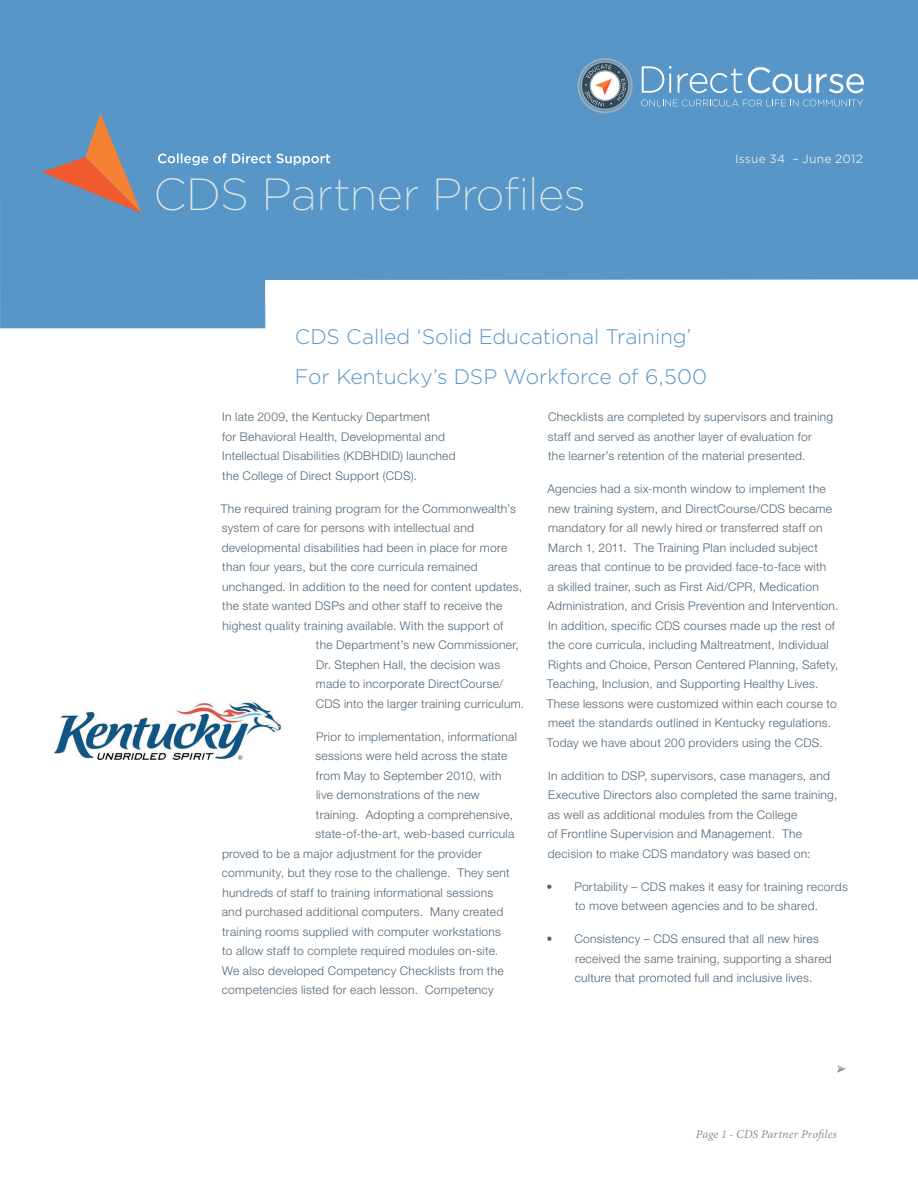
<style>
.page{position:relative;width:918px;height:1188px;background:#fff}
.page>*{position:absolute;margin:0;border:0;box-sizing:border-box;transform-origin:0 0}
.t1{font:200 45px "Gotham";letter-spacing:-.01em;color:#dce8e7}
.t2{font:300 21px/40.5px "Gotham";letter-spacing:-.005em;color:#5796c7}
.t3{font:300 12px/19.5px "Helvetica Neue LT Std";letter-spacing:.025em;color:#506575}
.t4{font:italic 12px "Minion Pro";letter-spacing:.01em;color:#7f909e}
.t5{font:12px "Gotham";letter-spacing:.015em;color:#dce8e7}
</style>
<div class="page">
<svg style="left:0;top:0;width:918px;height:328px;background:#69a1cd"></svg>
<svg style="left:158px;top:153px;width:172px;height:12px;background:#85b3d6"></svg>
<svg style="left:837px;top:1065px;width:9px;height:8px"></svg>
<svg style="left:42px;top:113px;width:99px;height:100px;background:#8a8894"></svg>
<img style="left:54px;top:702px;width:227px;height:58px">
<svg style="left:641px;top:100px;width:222px;height:6px"></svg>
<svg style="left:642px;top:66px;width:29px;height:27px"></svg>
<svg style="left:678px;top:68px;width:64px;height:25px;background:#77aad1"></svg>
<svg style="left:748px;top:67px;width:116px;height:26px"></svg>
<svg style="left:577px;top:58px;width:56px;height:55px"></svg>
<h1 class="t1" style="left:154px;top:170px;width:434px">CDS Partner Profiles</h1>
<p class="t5" style="left:735px;top:152px;width:129px">Issue 34 – June 2012</p>
<h2 class="t2" style="left:295px;top:316px;width:414px">CDS Called ‘Solid Educational Training’<br>For Kentucky’s DSP Workforce of 6,500</h2>
<p class="t3" style="left:222px;top:407px;width:235px">In late 2009, the Kentucky Department<br>for Behavioral Health, Developmental and Intellectual Disabilities (KDBHDID) launched the College of Direct Support (CDS).</p>
<p class="t3" style="left:221px;top:498px;width:296px">The required training program for the Commonwealth’s</p>
<p class="t3" style="left:222px;top:518px;width:254px">system of care for persons with intellectual and</p>
<p class="t3" style="left:222px;top:537px;width:287px">developmental disabilities had been in place for more</p>
<p class="t3" style="left:222px;top:557px;width:257px">than four years, but the core curricula remained</p>
<p class="t3" style="left:222px;top:576px;width:302px">unchanged. In addition to the need for content updates,</p>
<p class="t3" style="left:222px;top:596px;width:282px">the state wanted DSPs and other staff to receive the</p>
<p class="t3" style="left:222px;top:615px;width:282px">highest quality training available. With the support of</p>
<p class="t3" style="left:316px;top:635px;width:204px">the Department’s new Commissioner,</p>
<p class="t3" style="left:316px;top:654px;width:186px">Dr. Stephen Hall, the decision was</p>
<p class="t3" style="left:316px;top:674px;width:189px">made to incorporate DirectCourse/</p>
<p class="t3" style="left:316px;top:693px;width:210px">CDS into the larger training curriculum.</p>
<p class="t3" style="left:316px;top:726px;width:202px">Prior to implementation, informational</p>
<p class="t3" style="left:315px;top:746px;width:193px">sessions were held across the state</p>
<p class="t3" style="left:316px;top:765px;width:187px">from May to September 2010, with</p>
<p class="t3" style="left:316px;top:785px;width:165px">live demonstrations of the new</p>
<p class="t3" style="left:316px;top:804px;width:199px">training. Adopting a comprehensive,</p>
<p class="t3" style="left:315px;top:824px;width:200px">state-of-the-art, web-based curricula</p>
<p class="t3" style="left:222px;top:843px;width:261px">proved to be a major adjustment for the provider</p>
<p class="t3" style="left:222px;top:863px;width:289px">community, but they rose to the challenge. They sent</p>
<p class="t3" style="left:222px;top:882px;width:272px">hundreds of staff to training informational sessions</p>
<p class="t3" style="left:222px;top:902px;width:283px">and purchased additional computers. Many created</p>
<p class="t3" style="left:222px;top:921px;width:280px">training rooms supplied with computer workstations</p>
<p class="t3" style="left:222px;top:941px;width:278px">to allow staff to complete required modules on-site.</p>
<p class="t3" style="left:222px;top:960px;width:283px">We also developed Competency Checklists from the</p>
<p class="t3" style="left:222px;top:980px;width:273px">competencies listed for each lesson. Competency</p>
<p class="t3" style="left:548px;top:407px;width:287px">Checklists are completed by supervisors and training staff and served as another layer of evaluation for<br>the learner’s retention of the material presented.</p>
<p class="t3" style="left:547px;top:479px;width:293px">Agencies had a six-month window to implement the new training system, and DirectCourse/CDS became mandatory for all newly hired or transferred staff on March 1, 2011. The Training Plan included subject areas that continue to be provided face-to-face with<br>a skilled trainer, such as First Aid/CPR, Medication Administration, and Crisis Prevention and Intervention.<br>In addition, specific CDS courses made up the rest of the core curricula, including Maltreatment, Individual Rights and Choice, Person Centered Planning, Safety, Teaching, Inclusion, and Supporting Healthy Lives.<br>These lessons were customized within each course to meet the standards outlined in Kentucky regulations.<br>Today we have about 200 providers using the CDS.</p>
<p class="t3" style="left:548px;top:765px;width:291px">In addition to DSP, supervisors, case managers, and Executive Directors also completed the same training, as well as additional modules from the College<br>of Frontline Supervision and Management. The decision to make CDS mandatory was based on:</p>
<p class="t3" style="left:547px;top:876px;width:303px;text-align:center">• Portability – CDS makes it easy for training records to move between agencies and to be shared.</p>
<p class="t3" style="left:575px;top:929px;width:259px;text-indent:-28px">• Consistency – CDS ensured that all new hires received the same training, supporting a shared culture that promoted full and inclusive lives.</p>
<p class="t4" style="left:696px;top:1126px;width:143px">Page 1 - CDS Partner Profiles</p>
</div>
